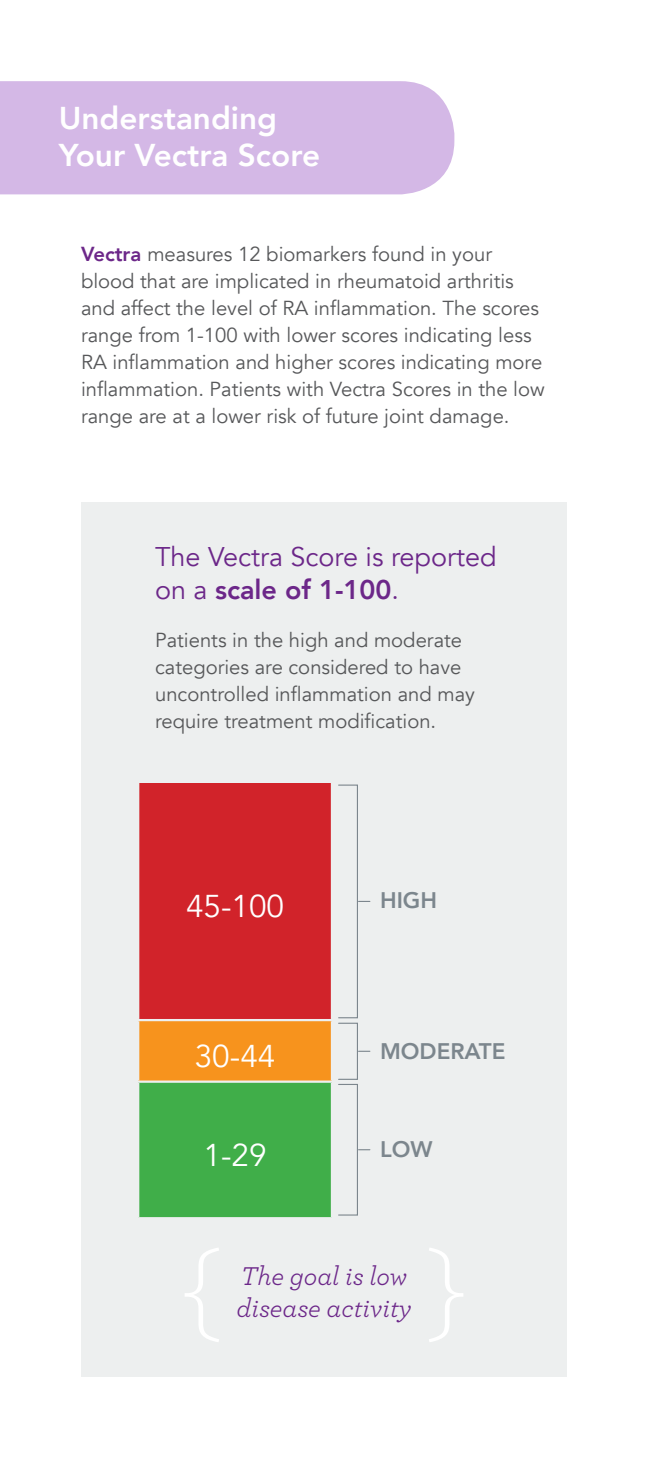
<style>
.page{position:relative;width:648px;height:1458px;background:#fff}
.page>*{position:absolute;margin:0;border:0;box-sizing:border-box;transform-origin:0 0}
.t1{font:800 31.5px/37.8px "Avenir";color:#fff}
.t2{font:31.5px "Avenir";color:#fff}
.t3{font:27px/33.8px "Avenir";color:#6c2789}
.t4{font:27px/31.5px "Archer Book LF Italic";color:#6c2789}
.t5{font:800 22.5px "Avenir";color:#7c868d}
.t6{font:20.25px/27px "Avenir";color:#57585a}
.s1{font-weight:800;color:#6c2789}
.s2{font-weight:800}
</style>
<div class="page">
<div style="left:0;top:81px;width:454px;height:113px;background:#d4b8e6"></div>
<div style="left:81px;top:502px;width:486px;height:875px;background:#edefef"></div>
<div style="left:138px;top:782px;width:194px;height:238px;background:#d1232a"></div>
<div style="left:138px;top:1020px;width:194px;height:62px;background:#f7931d"></div>
<div style="left:138px;top:1082px;width:194px;height:136px;background:#40ae49"></div>
<hr style="left:137px;top:781px;width:196px;height:2px;background:#edefef">
<hr style="left:137px;top:783px;width:2px;height:236px;background:#edefef">
<hr style="left:331px;top:783px;width:2px;height:236px;background:#edefef">
<hr style="left:137px;top:1019px;width:196px;height:2px;background:#edefef">
<hr style="left:137px;top:1021px;width:2px;height:60px;background:#edefef">
<hr style="left:331px;top:1021px;width:2px;height:60px;background:#edefef">
<hr style="left:137px;top:1081px;width:196px;height:2px;background:#edefef">
<hr style="left:137px;top:1083px;width:2px;height:134px;background:#edefef">
<hr style="left:331px;top:1083px;width:2px;height:134px;background:#edefef">
<hr style="left:137px;top:1217px;width:196px;height:2px;background:#edefef">
<svg style="left:338px;top:784px;width:32px;height:432px"></svg>
<svg style="left:185px;top:1248px;width:34px;height:94px"></svg>
<svg style="left:429px;top:1248px;width:34px;height:94px"></svg>
<p class="t1" style="left:59px;top:99px;width:263px">Understanding<br>Your Vectra Score</p>
<p class="t6" style="left:81px;top:241px;width:465px"><span class="s1">Vectra</span> measures 12 biomarkers found in your blood that are implicated in rheumatoid arthritis and affect the level of RA inflammation. The scores range from 1-100 with lower scores indicating less RA inflammation and higher scores indicating more inflammation. Patients with Vectra Scores in the low range are at a lower risk of future joint damage.</p>
<p class="t3" style="left:155px;top:540px;width:343px">The Vectra Score is reported on a <span class="s2">scale of 1-100</span>.</p>
<p class="t6" style="left:155px;top:627px;width:321px">Patients in the high and moderate categories are considered to have uncontrolled inflammation and may require treatment modification.</p>
<p class="t2" style="left:186px;top:887px;width:100px">45-100</p>
<p class="t5" style="left:380px;top:883px;width:59px">HIGH</p>
<p class="t2" style="left:195px;top:1037px;width:82px">30-44</p>
<p class="t5" style="left:380px;top:1034px;width:127px">MODERATE</p>
<p class="t2" style="left:204px;top:1136px;width:65px">1-29</p>
<p class="t5" style="left:380px;top:1132px;width:54px">LOW</p>
<p class="t4" style="left:236px;top:1260px;width:177px">The goal is low disease activity</p>
</div>
